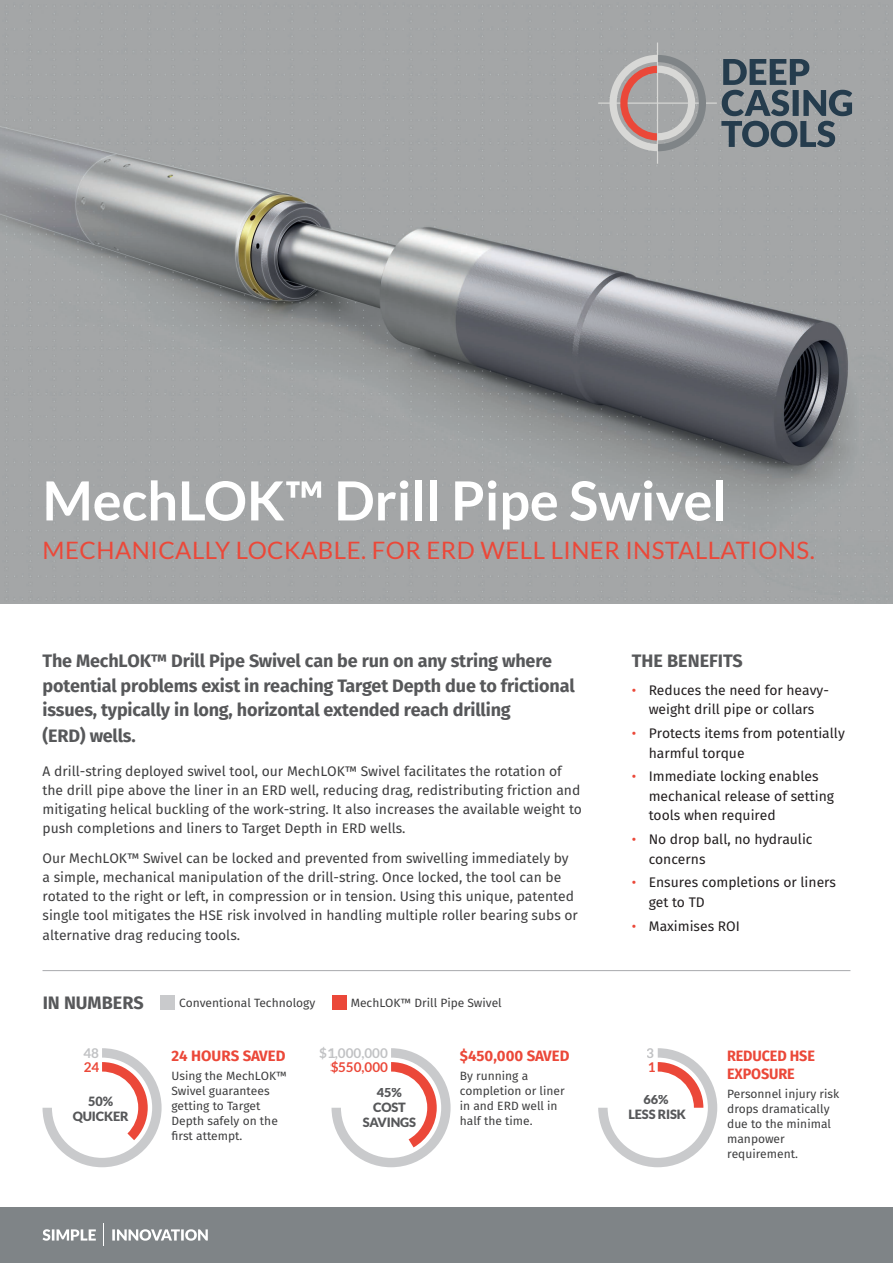
<style>
.page{position:relative;width:893px;height:1263px;background:#fff}
.page>*{position:absolute;margin:0;border:0;box-sizing:border-box;transform-origin:0 0}
.t1{font:700 54px "Lato";color:#fff}
.t2{font:24px "Lato";letter-spacing:.02em;color:#eb4839}
.t3{font:700 18px/25px "Fira Sans";letter-spacing:-.01em;color:#57585a}
.t4{font:700 15px "Fira Sans";letter-spacing:-.01em;color:#eb4839}
.t5{font:700 15px/18px "Fira Sans";letter-spacing:-.01em;color:#eb4839;scale:.96 1}
.t6{font:13.8px/19px "Fira Sans";color:#3e3e3f}
.t7{font:13.8px/19.5px "Fira Sans";color:#231f20}
.t8{font:700 13.5px "Lato";color:#c1c2c4}
.t9{font:700 13.5px "Lato";color:#eb4839}
.t10{font:900 12.75px/15px "Lato";letter-spacing:-.01em;color:#57585a;text-align:center}
.t11{font:12px/15px "Fira Sans";color:#3e3e3f}
.s1{color:#eb4839}
</style>
<div class="page">
<img style="left:0;top:0;width:893px;height:604px">
<div style="left:0;top:1208px;width:893px;height:55px;background:#7f8487"></div>
<svg style="left:598px;top:43px;width:254px;height:121px;background:#959699"></svg>
<div style="left:160px;top:995px;width:15px;height:15px;background:#c9cacc"></div>
<div style="left:332px;top:995px;width:15px;height:15px;background:#eb4839"></div>
<hr style="left:43px;top:970px;width:807px;height:1px;background:#a8a9ad">
<svg style="left:43px;top:1224px;width:165px;height:22px"></svg>
<svg style="left:598px;top:1048px;width:119px;height:119px"></svg>
<svg style="left:43px;top:1048px;width:119px;height:119px"></svg>
<svg style="left:332px;top:1048px;width:119px;height:119px"></svg>
<h1 class="t1" style="left:43px;top:470px;width:686px">MechLOK™ Drill Pipe Swivel</h1>
<h2 class="t2" style="left:43px;top:537px;width:774px">MECHANICALLY LOCKABLE. FOR ERD WELL LINER INSTALLATIONS.</h2>
<h3 class="t3" style="left:43px;top:648px;width:534px">The MechLOK™ Drill Pipe Swivel can be run on any string where potential problems exist in reaching Target Depth due to frictional issues, typically in long, horizontal extended reach drilling<br>(ERD) wells.</h3>
<p class="t6" style="left:43px;top:761px;width:541px">A drill-string deployed swivel tool, our MechLOK™ Swivel facilitates the rotation of the drill pipe above the liner in an ERD well, reducing drag, redistributing friction and mitigating helical buckling of the work-string. It also increases the available weight to push completions and liners to Target Depth in ERD wells.</p>
<p class="t6" style="left:43px;top:849px;width:537px">Our MechLOK™ Swivel can be locked and prevented from swivelling immediately by a simple, mechanical manipulation of the drill-string. Once locked, the tool can be rotated to the right or left, in compression or in tension. Using this unique, patented single tool mitigates the HSE risk involved in handling multiple roller bearing subs or alternative drag reducing tools.</p>
<h3 class="t3" style="left:43px;top:990px;width:103px">IN NUMBERS</h3>
<p class="t11" style="left:179px;top:995px;width:138px">Conventional Technology</p>
<p class="t11" style="left:351px;top:995px;width:153px">MechLOK™ Drill Pipe Swivel</p>
<p class="t4" style="left:460px;top:1045px;width:111px">$450,000 SAVED</p>
<p class="t11" style="left:460px;top:1068px;width:106px">By running a completion or liner in and ERD well in half the time.</p>
<p class="t8" style="left:319px;top:1045px;width:70px">$1,000,000</p>
<p class="t9" style="left:330px;top:1059px;width:59px">$550,000</p>
<p class="t10" style="left:363px;top:1085px;width:55px">45%<br>COST<br>SAVINGS</p>
<p class="t8" style="left:83px;top:1045px;width:17px">48</p>
<p class="t9" style="left:84px;top:1059px;width:17px">24</p>
<p class="t10" style="left:73px;top:1093px;width:57px">50%<br>QUICKER</p>
<p class="t4" style="left:171px;top:1045px;width:115px">24 HOURS SAVED</p>
<p class="t11" style="left:171px;top:1068px;width:117px">Using the MechLOK™<br>Swivel guarantees getting to Target<br>Depth safely on the first attempt.</p>
<h3 class="t3" style="left:632px;top:648px;width:113px">THE BENEFITS</h3>
<p class="t7" style="left:632px;top:680px;width:199px;text-align:center"><span class="s1">•</span> Reduces the need for heavy&shy;weight drill pipe or collars</p>
<p class="t7" style="left:649px;top:724px;width:198px;text-indent:-17px"><span class="s1">•</span> Protects items from potentially harmful torque</p>
<p class="t7" style="left:649px;top:767px;width:187px;text-indent:-17px"><span class="s1">•</span> Immediate locking enables mechanical release of setting tools when required</p>
<p class="t7" style="left:649px;top:829px;width:165px;text-indent:-17px"><span class="s1">•</span> No drop ball, no hydraulic concerns</p>
<p class="t7" style="left:649px;top:873px;width:189px;text-indent:-17px"><span class="s1">•</span> Ensures completions or liners get to TD</p>
<p class="t7" style="left:632px;top:916px;width:110px"><span class="s1">•</span> Maximises ROI</p>
<p class="t8" style="left:647px;top:1045px;width:9px">3</p>
<p class="t9" style="left:647px;top:1059px;width:9px">1</p>
<p class="t10" style="left:628px;top:1092px;width:59px">66%<br>LESS RISK</p>
<p class="t5" style="left:727px;top:1046px;width:93px">REDUCED HSE<br>EXPOSURE</p>
<p class="t11" style="left:727px;top:1086px;width:114px">Personnel injury risk drops dramatically due to the minimal manpower requirement.</p>
</div>
